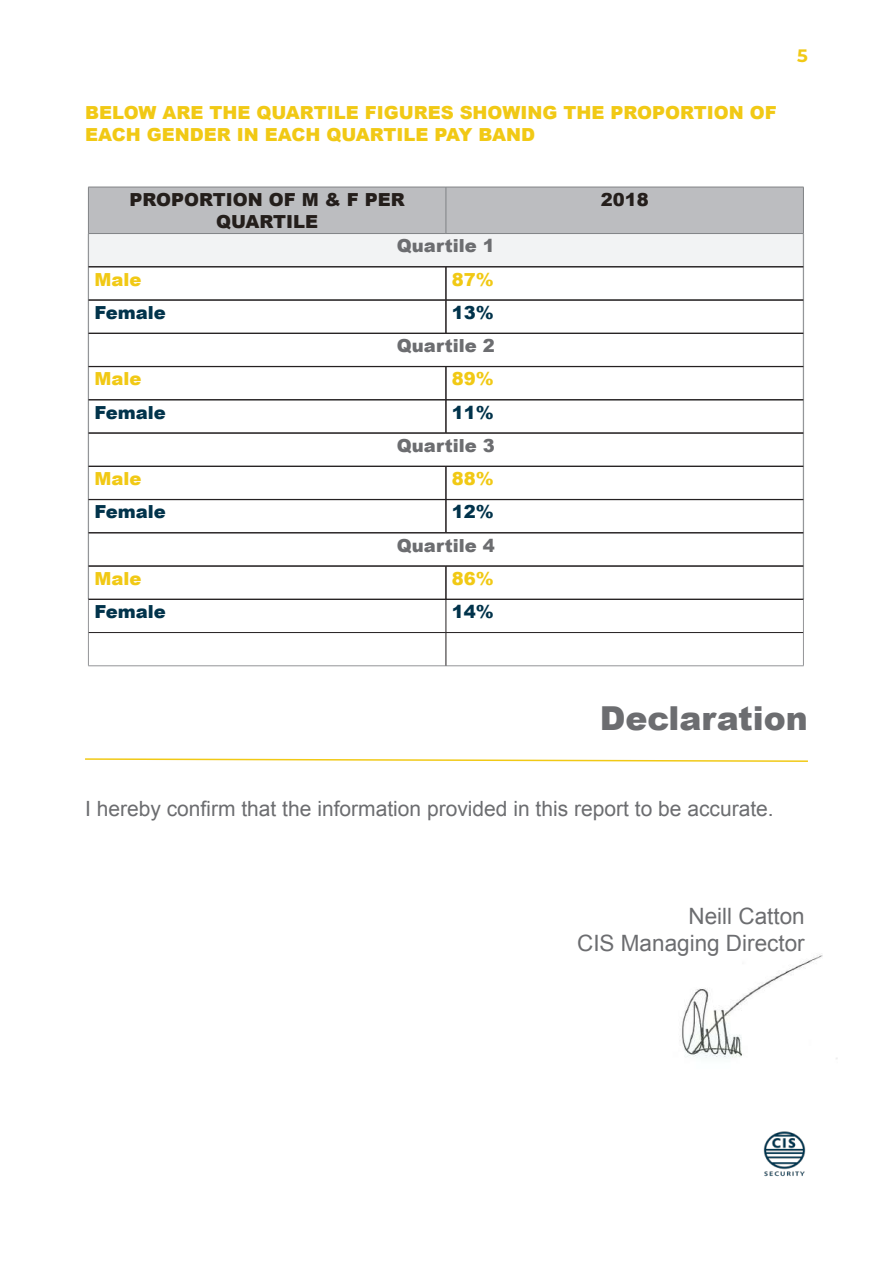
<style>
.page{position:relative;width:893px;height:1263px;background:#fff}
.page>*{position:absolute;margin:0;border:0;box-sizing:border-box;transform-origin:0 0}
.t1{font:900 33px "Arial";color:#6c6d70}
.t2{font:22.5px/27px "Arial";color:#6c6d70;text-align:right}
.t3{font:21px "Arial";color:#6c6d70}
.t4{font:900 18px/21.6px "Arial";color:#f1c915}
.t5{font:900 18px "Arial";color:#6c6d70}
.t6{font:900 18px "Arial";color:#01334b}
.t7{font:900 18px/21.6px "Arial";color:#241e1b;text-align:center}
.t8{font:700 18px "Montserrat";color:#f1c915}
</style>
<div class="page">
<img style="left:763px;top:1131px;width:43px;height:46px">
<div style="left:89px;top:188px;width:714px;height:45px;background:#bcbdc0"></div>
<div style="left:88px;top:234px;width:715px;height:33px;background:#f2f3f4"></div>
<hr style="left:88px;top:234px;width:1px;height:33px;background:#939598">
<hr style="left:803px;top:234px;width:1px;height:33px;background:#939598">
<hr style="left:88px;top:267px;width:1px;height:33px;background:#939598">
<hr style="left:803px;top:267px;width:1px;height:33px;background:#939598">
<hr style="left:88px;top:300px;width:1px;height:33px;background:#939598">
<hr style="left:803px;top:300px;width:1px;height:33px;background:#939598">
<hr style="left:88px;top:333px;width:1px;height:33px;background:#939598">
<hr style="left:803px;top:333px;width:1px;height:33px;background:#939598">
<hr style="left:88px;top:366px;width:1px;height:34px;background:#939598">
<hr style="left:803px;top:366px;width:1px;height:34px;background:#939598">
<hr style="left:88px;top:400px;width:1px;height:33px;background:#939598">
<hr style="left:803px;top:400px;width:1px;height:33px;background:#939598">
<hr style="left:88px;top:433px;width:1px;height:33px;background:#939598">
<hr style="left:803px;top:433px;width:1px;height:33px;background:#939598">
<hr style="left:88px;top:466px;width:1px;height:33px;background:#939598">
<hr style="left:803px;top:466px;width:1px;height:33px;background:#939598">
<hr style="left:88px;top:499px;width:1px;height:34px;background:#939598">
<hr style="left:803px;top:499px;width:1px;height:34px;background:#939598">
<hr style="left:88px;top:533px;width:1px;height:33px;background:#939598">
<hr style="left:803px;top:533px;width:1px;height:33px;background:#939598">
<hr style="left:88px;top:566px;width:1px;height:33px;background:#939598">
<hr style="left:803px;top:566px;width:1px;height:33px;background:#939598">
<hr style="left:89px;top:266px;width:357px;height:1px;background:#231f20">
<hr style="left:89px;top:267px;width:357px;height:1px;background:#231f20">
<hr style="left:446px;top:266px;width:357px;height:1px;background:#231f20">
<hr style="left:446px;top:267px;width:357px;height:1px;background:#231f20">
<hr style="left:446px;top:267px;width:1px;height:33px;background:#231f20">
<hr style="left:89px;top:300px;width:357px;height:1px;background:#231f20">
<hr style="left:446px;top:300px;width:357px;height:1px;background:#231f20">
<hr style="left:446px;top:300px;width:1px;height:33px;background:#231f20">
<hr style="left:89px;top:333px;width:357px;height:1px;background:#231f20">
<hr style="left:446px;top:333px;width:357px;height:1px;background:#231f20">
<hr style="left:89px;top:366px;width:357px;height:1px;background:#231f20">
<hr style="left:446px;top:366px;width:357px;height:1px;background:#231f20">
<hr style="left:446px;top:367px;width:1px;height:33px;background:#231f20">
<hr style="left:89px;top:399px;width:357px;height:1px;background:#231f20">
<hr style="left:89px;top:400px;width:357px;height:1px;background:#231f20">
<hr style="left:446px;top:399px;width:357px;height:1px;background:#231f20">
<hr style="left:446px;top:400px;width:357px;height:1px;background:#231f20">
<hr style="left:446px;top:400px;width:1px;height:33px;background:#231f20">
<hr style="left:89px;top:433px;width:357px;height:1px;background:#231f20">
<hr style="left:446px;top:433px;width:357px;height:1px;background:#231f20">
<hr style="left:89px;top:466px;width:357px;height:1px;background:#231f20">
<hr style="left:446px;top:466px;width:357px;height:1px;background:#231f20">
<hr style="left:446px;top:466px;width:1px;height:33px;background:#231f20">
<hr style="left:89px;top:499px;width:357px;height:1px;background:#231f20">
<hr style="left:446px;top:499px;width:357px;height:1px;background:#231f20">
<hr style="left:446px;top:500px;width:1px;height:33px;background:#231f20">
<hr style="left:89px;top:532px;width:357px;height:1px;background:#231f20">
<hr style="left:89px;top:533px;width:357px;height:1px;background:#231f20">
<hr style="left:446px;top:532px;width:357px;height:1px;background:#231f20">
<hr style="left:446px;top:533px;width:357px;height:1px;background:#231f20">
<hr style="left:89px;top:566px;width:357px;height:1px;background:#231f20">
<hr style="left:446px;top:566px;width:357px;height:1px;background:#231f20">
<hr style="left:446px;top:566px;width:1px;height:33px;background:#231f20">
<hr style="left:88px;top:599px;width:358px;height:1px;background:#231f20">
<hr style="left:446px;top:599px;width:358px;height:1px;background:#231f20">
<hr style="left:88px;top:599px;width:1px;height:33px;background:#939598">
<hr style="left:803px;top:599px;width:1px;height:33px;background:#939598">
<hr style="left:88px;top:632px;width:1px;height:34px;background:#939598">
<hr style="left:803px;top:632px;width:1px;height:34px;background:#939598">
<hr style="left:88px;top:665px;width:358px;height:1px;background:#939598">
<hr style="left:446px;top:665px;width:358px;height:1px;background:#939598">
<hr style="left:446px;top:599px;width:1px;height:33px;background:#231f20">
<hr style="left:89px;top:632px;width:357px;height:1px;background:#231f20">
<hr style="left:446px;top:632px;width:357px;height:1px;background:#231f20">
<hr style="left:446px;top:633px;width:1px;height:33px;background:#231f20">
<hr style="left:88px;top:187px;width:358px;height:1px;background:#808285">
<hr style="left:88px;top:187px;width:1px;height:46px;background:#808285">
<hr style="left:446px;top:187px;width:358px;height:1px;background:#808285">
<hr style="left:446px;top:187px;width:1px;height:46px;background:#808285">
<hr style="left:803px;top:187px;width:1px;height:46px;background:#808285">
<hr style="left:88px;top:233px;width:358px;height:1px;background:#808285">
<hr style="left:446px;top:233px;width:358px;height:1px;background:#808285">
<svg style="left:85px;top:758px;width:723px;height:4px"></svg>
<img style="left:679px;top:954px;width:158px;height:105px">
<p class="t4" style="left:85px;top:101px;width:693px">BELOW ARE THE QUARTILE FIGURES SHOWING THE PROPORTION OF<br>EACH GENDER IN EACH QUARTILE PAY BAND</p>
<p class="t7" style="left:129px;top:188px;width:277px">PROPORTION OF M &amp; F PER<br>QUARTILE</p>
<p class="t7" style="left:601px;top:188px;width:50px">2018</p>
<p class="t5" style="left:397px;top:233px;width:99px">Quartile 1</p>
<p class="t4" style="left:94px;top:268px;width:48px">Male</p>
<p class="t4" style="left:452px;top:268px;width:44px">87%</p>
<p class="t6" style="left:94px;top:299px;width:73px">Female</p>
<p class="t6" style="left:452px;top:299px;width:44px">13%</p>
<p class="t5" style="left:397px;top:333px;width:99px">Quartile 2</p>
<p class="t4" style="left:94px;top:368px;width:48px">Male</p>
<p class="t4" style="left:452px;top:368px;width:44px">89%</p>
<p class="t6" style="left:94px;top:399px;width:73px">Female</p>
<p class="t6" style="left:452px;top:399px;width:44px">11%</p>
<p class="t5" style="left:397px;top:432px;width:99px">Quartile 3</p>
<p class="t4" style="left:94px;top:467px;width:48px">Male</p>
<p class="t4" style="left:452px;top:467px;width:44px">88%</p>
<p class="t6" style="left:94px;top:499px;width:73px">Female</p>
<p class="t6" style="left:452px;top:499px;width:44px">12%</p>
<p class="t5" style="left:397px;top:532px;width:99px">Quartile 4</p>
<p class="t4" style="left:94px;top:567px;width:48px">Male</p>
<p class="t4" style="left:452px;top:567px;width:44px">86%</p>
<p class="t6" style="left:94px;top:599px;width:73px">Female</p>
<p class="t6" style="left:452px;top:599px;width:44px">14%</p>
<p class="t8" style="left:797px;top:42px;width:12px">5</p>
<h1 class="t1" style="left:600px;top:694px;width:210px">Declaration</h1>
<p class="t3" style="left:85px;top:795px;width:690px">I hereby confirm that the information provided in this report to be accurate.</p>
<p class="t2" style="left:577px;top:903px;width:229px">Neill Catton<br>CIS Managing Director</p>
</div>
